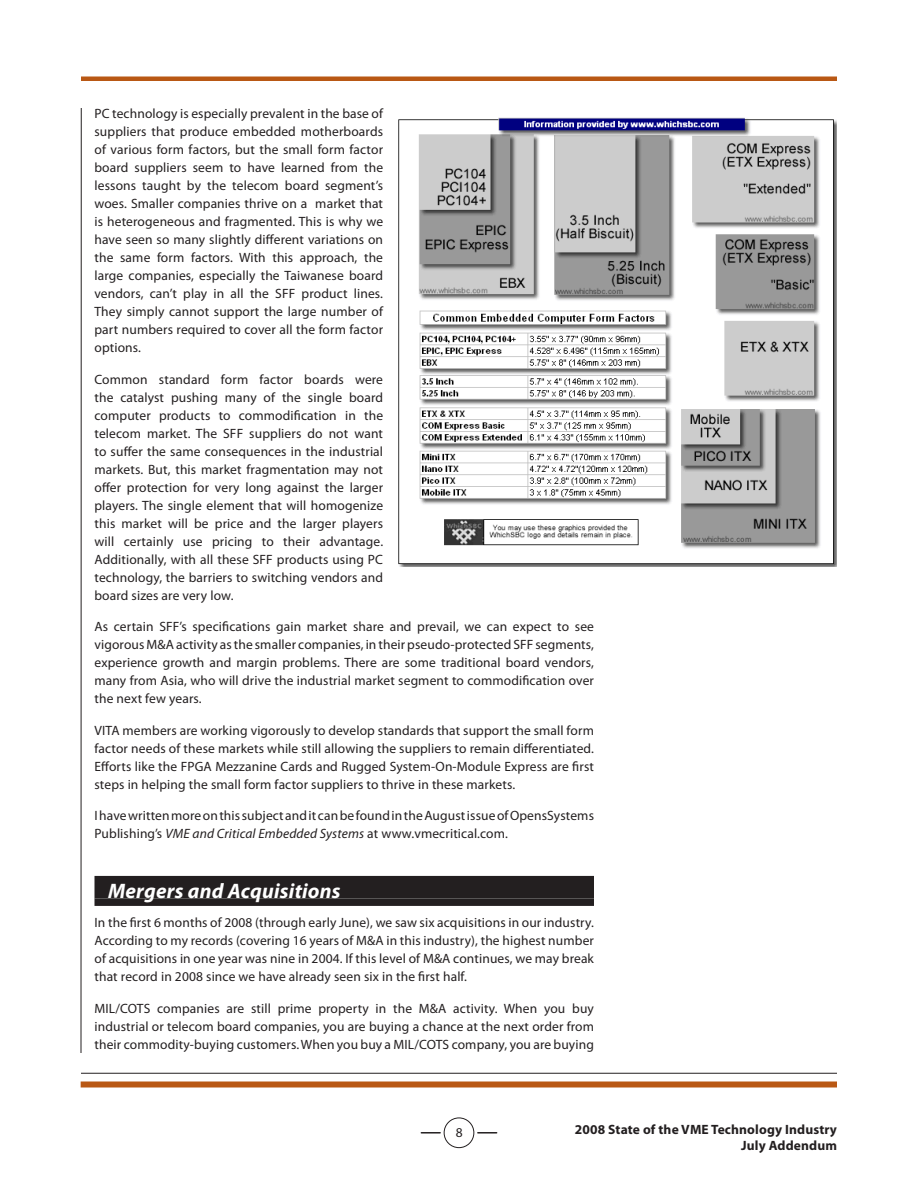
<style>
.page{position:relative;width:918px;height:1188px;background:#fff}
.page>*{position:absolute;margin:0;border:0;box-sizing:border-box;transform-origin:0 0}
.Head_1{font:italic 700 21px "Myriad Pro";letter-spacing:.01em;color:#fff}
.Body_1{font:13.5px/18px "Myriad Pro";letter-spacing:.01em;color:#231f20;text-align:justify}
.t1{font:700 13.5px/16.2px "Myriad Pro";letter-spacing:.01em;color:#231f20;text-align:right}
.s1{font-style:italic}
</style>
<div class="page">
<svg style="left:421px;top:1132px;width:19px;height:2px"></svg>
<svg style="left:478px;top:1132px;width:19px;height:2px"></svg>
<div style="left:444px;top:1118px;width:30px;height:30px;border:1px solid #231f20;border-radius:50%"></div>
<div style="left:81px;top:1082px;width:756px;height:6px;background:#b95814"></div>
<hr style="left:81px;top:1073px;width:756px;height:1px;background:#231f20">
<div style="left:81px;top:76px;width:756px;height:5px;background:#b95814"></div>
<hr style="left:81px;top:108px;width:1px;height:945px;background:#231f20">
<div style="left:94px;top:876px;width:500px;height:22px;background:#231f20"></div>
<div style="left:94px;top:898px;width:500px;height:8px;background:#231f20"></div>
<img style="left:398px;top:117px;width:439px;height:450px">
<p class="Body_1" style="left:94px;top:104px;width:290px">PC technology is especially prevalent in the base of suppliers that produce embedded motherboards of various form factors, but the small form factor board suppliers seem to have learned from the lessons taught by the telecom board segment’s woes. Smaller companies thrive on a market that is heterogeneous and fragmented. This is why we have seen so many slightly different variations on the same form factors. With this approach, the large companies, especially the Taiwanese board vendors, can’t play in all the SFF product lines.<br>They simply cannot support the large number of part numbers required to cover all the form factor options.</p>
<p class="Body_1" style="left:94px;top:370px;width:290px">Common standard form factor boards were the catalyst pushing many of the single board computer products to commodification in the telecom market. The SFF suppliers do not want to suffer the same consequences in the industrial markets. But, this market fragmentation may not offer protection for very long against the larger players. The single element that will homogenize this market will be price and the larger players will certainly use pricing to their advantage.<br>Additionally, with all these SFF products using PC technology, the barriers to switching vendors and board sizes are very low.</p>
<p class="Body_1" style="left:94px;top:617px;width:501px">As certain SFF’s specifications gain market share and prevail, we can expect to see vigorous M&amp;A activity as the smaller companies, in their pseudo-protected SFF segments, experience growth and margin problems. There are some traditional board vendors, many from Asia, who will drive the industrial market segment to commodification over the next few years.</p>
<p class="Body_1" style="left:94px;top:721px;width:501px">VITA members are working vigorously to develop standards that support the small form factor needs of these markets while still allowing the suppliers to remain differentiated.<br>Efforts like the FPGA Mezzanine Cards and Rugged System-On-Module Express are first steps in helping the small form factor suppliers to thrive in these markets.</p>
<p class="Body_1" style="left:94px;top:806px;width:501px">I have written more on this subject and it can be found in the August issue of OpensSystems<br>Publishing’s <span class="s1">VME and Critical Embedded Systems</span> at www.vmecritical.com.</p>
<p class="Head_1" style="left:108px;top:878px;width:234px">Mergers and Acquisitions</p>
<p class="Body_1" style="left:94px;top:913px;width:501px">In the first 6 months of 2008 (through early June), we saw six acquisitions in our industry.<br>According to my records (covering 1 6 years of M&amp;A in this industry), the highest number of acquisitions in one year was nine in 2004. If this level of M&amp;A continues, we may break that record in 2008 since we have already seen six in the first half.</p>
<p class="Body_1" style="left:94px;top:999px;width:501px">MIL/COTS companies are still prime property in the M&amp;A activity. When you buy industrial or telecom board companies, you are buying a chance at the next order from their commodity-buying customers. When you buy a MIL/COTS company, you are buying</p>
<p class="t1" style="left:575px;top:1121px;width:264px">2008 State of the VME Technology Industry<br>July Addendum</p>
</div>
